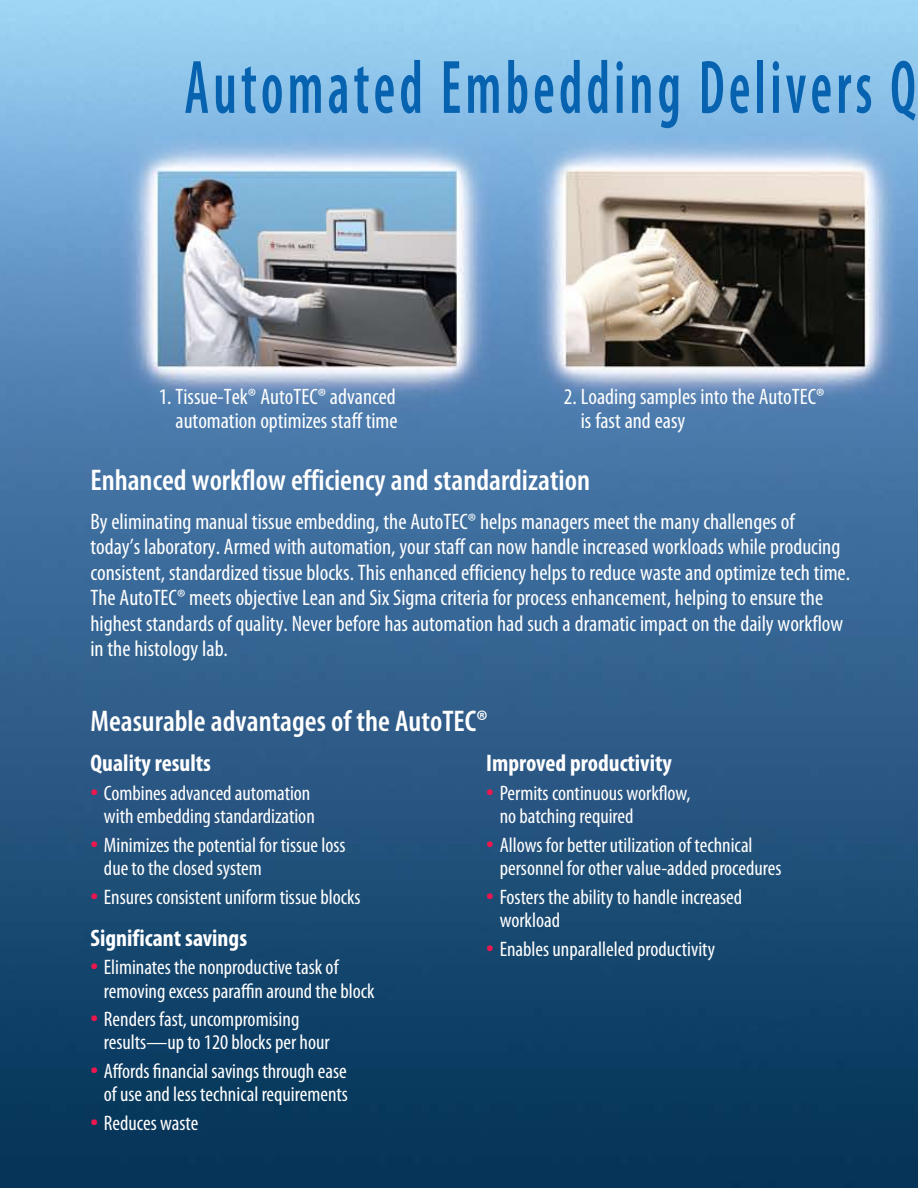
<style>
.page{position:relative;width:918px;height:1188px;background:#fff}
.page>*{position:absolute;margin:0;border:0;box-sizing:border-box;transform-origin:0 0}
.t1{font:600 condensed 76.5px "Myriad Pro";letter-spacing:.075em;color:#0762af;scale:.72 1}
.t2{font:600 condensed 30px "Myriad Pro";color:#fff}
.t3{font:700 condensed 24px "Myriad Pro";color:#fff}
.t4{font:condensed 22.5px/25.5px "Myriad Pro";color:#fff}
.t5{font:condensed 22.35px/24px "Myriad Pro";color:#fff;text-align:right}
.t6{font:condensed 21px/23.2px "Myriad Pro";color:#fff}
.s1{font-size:30px;color:#ed174f}
</style>
<div class="page">
<img style="left:0;top:0;width:918px;height:1188px">
<h1 class="t1" style="left:185px;top:46px;width:1017px">Automated Embedding Delivers Q</h1>
<p class="t5" style="left:159px;top:384px;width:240px">1. Tissue-Tek® AutoTEC® advanced automation optimizes staff time</p>
<p class="t5" style="left:581px;top:384px;width:245px;text-align:left;text-indent:-17px">2. Loading samples into the AutoTEC® is fast and easy</p>
<h2 class="t2" style="left:90px;top:464px;width:501px">Enhanced workflow efficiency and standardization</h2>
<p class="t4" style="left:90px;top:509px;width:761px">By eliminating manual tissue embedding, the AutoTEC® helps managers meet the many challenges of<br>today’s laboratory. Armed with automation, your staff can now handle increased workloads while producing consistent, standardized tissue blocks. This enhanced efficiency helps to reduce waste and optimize tech time.<br>The AutoTEC® meets objective Lean and Six Sigma criteria for process enhancement, helping to ensure the highest standards of quality. Never before has automation had such a dramatic impact on the daily workflow in the histology lab.</p>
<h2 class="t2" style="left:90px;top:705px;width:399px">Measurable advantages of the Autotec®</h2>
<p class="t3" style="left:90px;top:748px;width:122px">Quality results</p>
<p class="t6" style="left:90px;top:781px;width:226px;text-align:right"><span class="s1">•</span> Combines advanced automation with embedding standardization</p>
<p class="t6" style="left:104px;top:833px;width:243px;text-indent:-14px"><span class="s1">•</span> Minimizes the potential for tissue loss due to the closed system</p>
<p class="t6" style="left:90px;top:885px;width:272px"><span class="s1">•</span> Ensures consistent uniform tissue blocks</p>
<p class="t3" style="left:90px;top:923px;width:158px">Significant savings</p>
<p class="t6" style="left:104px;top:955px;width:272px;text-indent:-14px"><span class="s1">•</span> Eliminates the nonproductive task of removing excess paraffin around the block</p>
<p class="t6" style="left:104px;top:1007px;width:227px;text-indent:-14px"><span class="s1">•</span> Renders fast, uncompromising results—up to 120 blocks per hour</p>
<p class="t6" style="left:90px;top:1059px;width:259px;text-align:right"><span class="s1">•</span> Affords financial savings through ease of use and less technical requirements</p>
<p class="t6" style="left:90px;top:1111px;width:109px"><span class="s1">•</span> Reduces waste</p>
<p class="t3" style="left:486px;top:748px;width:187px">Improved productivity</p>
<p class="t6" style="left:500px;top:781px;width:192px;text-indent:-14px"><span class="s1">•</span> Permits continuous workflow, no batching required</p>
<p class="t6" style="left:500px;top:833px;width:283px;text-indent:-14px"><span class="s1">•</span> Allows for better utilization of technical personnel for other value-added procedures</p>
<p class="t6" style="left:500px;top:885px;width:244px;text-indent:-14px"><span class="s1">•</span> Fosters the ability to handle increased workload</p>
<p class="t6" style="left:486px;top:937px;width:230px"><span class="s1">•</span> Enables unparalleled productivity</p>
</div>
